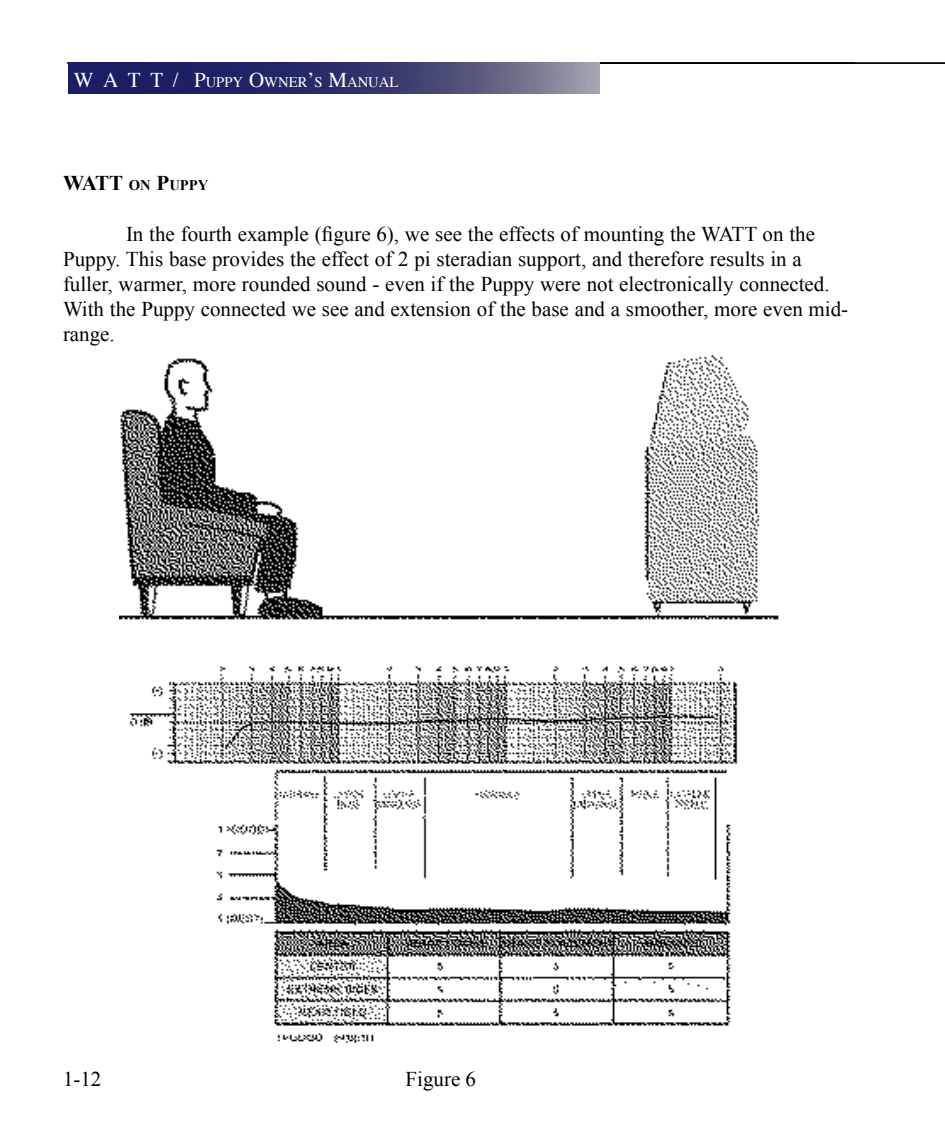
<style>
.page{position:relative;width:945px;height:1134px;background:#fff}
.page>*{position:absolute;margin:0;border:0;box-sizing:border-box;transform-origin:0 0}
.t1{font:21px/25.2px "Times New Roman";color:#000}
.t2{font:14.7px "Times";color:#fff}
.t3{font:700 14.7px "Times New Roman";color:#000}
.s1{font-size:21px}
</style>
<div class="page">
<hr style="left:67px;top:62px;width:878px;height:2px;background:#000">
<img style="left:68px;top:62px;width:531px;height:32px">
<img style="left:120px;top:355px;width:659px;height:265px">
<img style="left:129px;top:666px;width:609px;height:377px">
<p class="t2" style="left:74px;top:69px;width:326px"><span class="s1">W A T T / P</span>UPPY <span class="s1">O</span>WNER<span class="s1">’</span>S <span class="s1">M</span>ANUAL</p>
<p class="t3" style="left:63px;top:177px;width:147px"><span class="s1">WATT</span> ON <span class="s1">P</span>UPPY</p>
<p class="t1" style="left:63px;top:221px;width:787px;text-indent:63px">In the fourth example (figure 6), we see the effects of mounting the WATT on the Puppy. This base provides the effect of 2 pi steradian support, and therefore results in a fuller, warmer, more rounded sound - even if the Puppy were not electronically connected.<br>With the Puppy connected we see and extension of the base and a smoother, more even mid&shy;range.</p>
<p class="t1" style="left:63px;top:1066px;width:40px">1-12</p>
<p class="t1" style="left:406px;top:1066px;width:72px">Figure 6</p>
</div>
